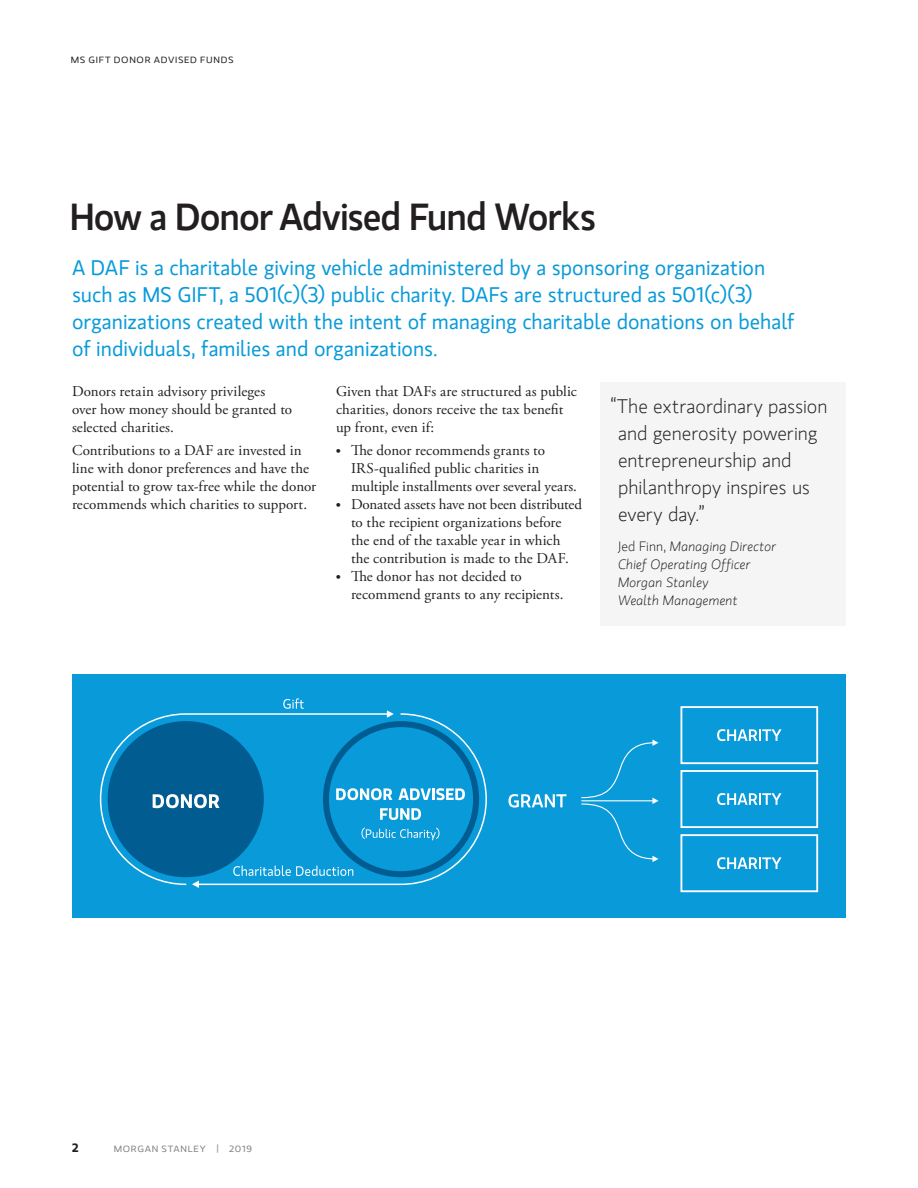
<style>
.page{position:relative;width:918px;height:1188px;background:#fff}
.page>*{position:absolute;margin:0;border:0;box-sizing:border-box;transform-origin:0 0}
.t1{font:500 37.5px "MS Gloriola II Std";letter-spacing:-.03em;color:#231f20}
.t2{font:21px/27px "MS Gloriola II Std";color:#089ad9}
.t3{font:300 19.5px/27px "MS Gloriola II Std";color:#231f20}
.t4{font:15px/18px "Adobe Garamond Pro";color:#231f20}
.t5{font:italic 300 13.5px/18px "MS Gloriola II Std";letter-spacing:.01em;color:#231f20}
.t6{font:700 12px "MS Gloriola II Std";color:#231f20}
.t7{font:9px "MS Gloriola II Std";letter-spacing:.07em;color:#231f20;scale:1.1 1}
.t8{font:9px "MS Gloriola II Std";letter-spacing:.07em;color:#808285;scale:1.1 1}
.s1{font-family:"MS Gloriola II Std";font-size:12px}
.s2{font-style:normal}
</style>
<div class="page">
<div style="left:72px;top:674px;width:774px;height:243px;background:#089ad9"></div>
<svg style="left:99px;top:713px;width:388px;height:173px"></svg>
<svg style="left:192px;top:881px;width:7px;height:7px"></svg>
<svg style="left:233px;top:698px;width:246px;height:179px"></svg>
<svg style="left:508px;top:794px;width:59px;height:14px"></svg>
<svg style="left:717px;top:793px;width:65px;height:12px"></svg>
<div style="left:680px;top:770px;width:138px;height:58px;border:2px solid #fff"></div>
<svg style="left:717px;top:857px;width:65px;height:12px"></svg>
<div style="left:680px;top:834px;width:138px;height:58px;border:2px solid #fff"></div>
<svg style="left:717px;top:729px;width:65px;height:12px"></svg>
<div style="left:680px;top:706px;width:138px;height:58px;border:2px solid #fff"></div>
<svg style="left:581px;top:740px;width:78px;height:122px"></svg>
<div style="left:600px;top:382px;width:246px;height:243px;background:#f5f5f6"></div>
<p class="t7" style="left:71px;top:54px;width:150px">MS GIFT DONOR ADVISED FUNDS</p>
<h1 class="t1" style="left:70px;top:190px;width:528px">How a Donor Advised Fund Works</h1>
<p class="t2" style="left:72px;top:253px;width:724px">A DAF is a charitable giving vehicle administered by a sponsoring organization such as MS GIFT, a 501(c)(3) public charity. DAFs are structured as 501(c)(3) organizations created with the intent of managing charitable donations on behalf of individuals, families and organizations.</p>
<p class="t4" style="left:72px;top:383px;width:222px">Donors retain advisory privileges over how money should be granted to selected charities.</p>
<p class="t4" style="left:72px;top:441px;width:246px">Contributions to a DAF are invested in line with donor preferences and have the potential to grow tax-free while the donor recommends which charities to support.</p>
<p class="t4" style="left:336px;top:383px;width:242px">Given that DAFs are structured as public charities, donors receive the tax benefit up front, even if:</p>
<p class="t4" style="left:351px;top:441px;width:227px;text-indent:-15px"><span class="s1">•</span> The donor recommends grants to<br>IRS-qualified public charities in multiple installments over several years.</p>
<p class="t4" style="left:336px;top:495px;width:248px;text-align:center"><span class="s1">•</span> Donated assets have not been distributed to the recipient organizations before<br>the end of the taxable year in which<br>the contribution is made to the DAF.</p>
<p class="t4" style="left:351px;top:567px;width:214px;text-indent:-15px"><span class="s1">•</span> The donor has not decided to recommend grants to any recipients.</p>
<h3 class="t3" style="left:618px;top:393px;width:211px;text-indent:-7px">“The extraordinary passion and generosity powering entrepreneurship and philanthropy inspires us every day.”</h3>
<p class="t5" style="left:618px;top:537px;width:160px"><span class="s2">Jed Finn,</span> Managing Director<br>Chief Operating Officer<br>Morgan Stanley<br>Wealth Management</p>
<p class="t6" style="left:72px;top:1139px;width:8px">2</p>
<p class="t8" style="left:114px;top:1143px;width:127px">MORGAN STANLEY | 2019</p>
</div>
